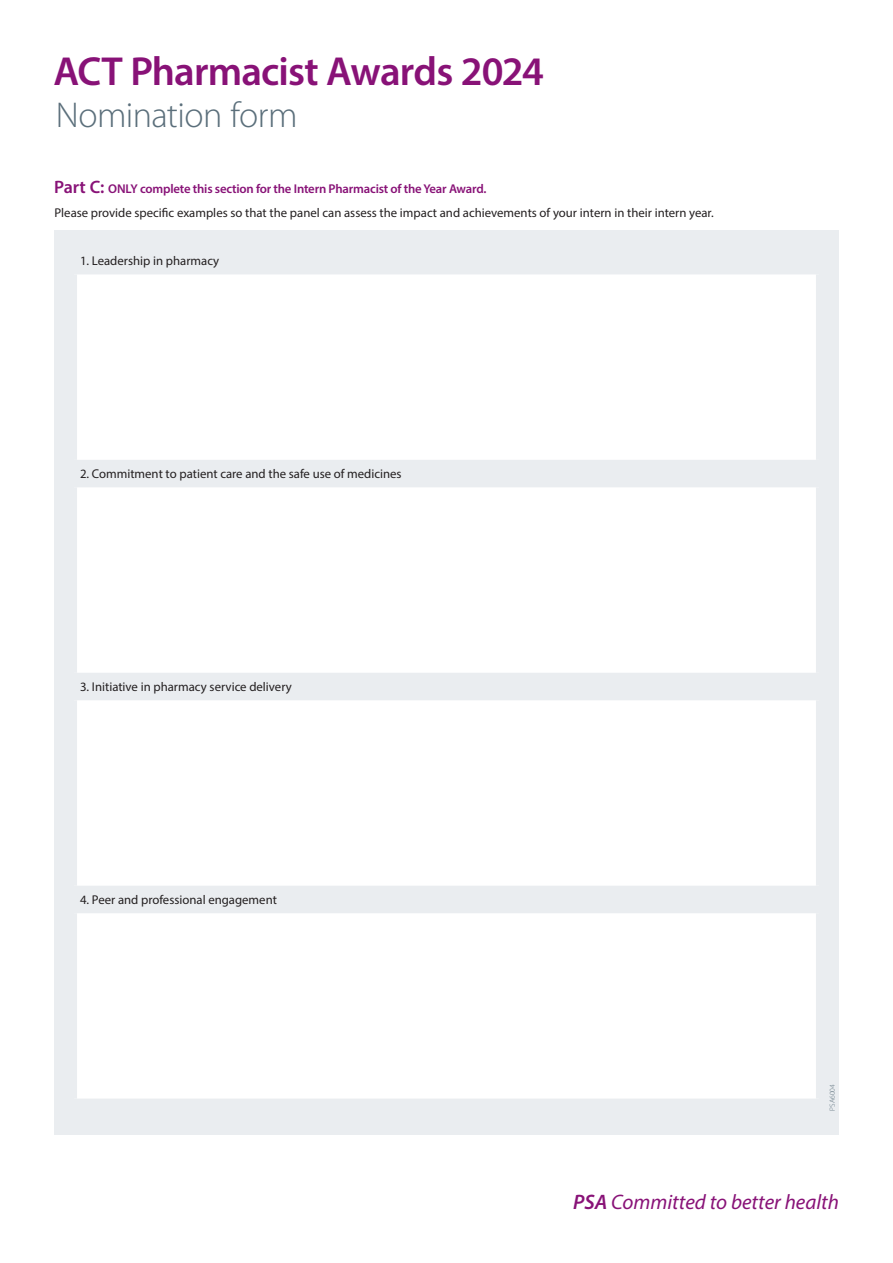
<style>
.page{position:relative;width:893px;height:1263px;background:#fff}
.page>*{position:absolute;margin:0;border:0;box-sizing:border-box;transform-origin:0 0}
.t1{font:600 40.65px "Myriad Pro";letter-spacing:-.02em;color:#881277}
.t2{font:300 36px "Myriad Pro";letter-spacing:-.015em;color:#5b6f7b}
.t3{font:italic 21px "Myriad Pro";color:#881277}
.body{font:12.75px "Myriad Pro";color:#231f20}
.body-2{font:600 12.75px "Myriad Pro";letter-spacing:-.015em;color:#881277}
.body-3{font:300 7.5px "Myriad Pro";color:#5b6f7b}
.s1{font-size:18px}
.s2{font-weight:600}
</style>
<div class="page">
<div style="left:54px;top:230px;width:785px;height:904px;background:#eaedf0"></div>
<div style="left:77px;top:274px;width:739px;height:824px;background:#fff"></div>
<div style="left:71px;top:886px;width:751px;height:6px;background:#eaedf0"></div>
<div style="left:71px;top:907px;width:751px;height:6px;background:#eaedf0"></div>
<div style="left:71px;top:673px;width:751px;height:6px;background:#eaedf0"></div>
<div style="left:71px;top:694px;width:751px;height:6px;background:#eaedf0"></div>
<div style="left:71px;top:460px;width:751px;height:6px;background:#eaedf0"></div>
<div style="left:71px;top:481px;width:751px;height:6px;background:#eaedf0"></div>
<p class="t1" style="left:53px;top:45px;width:492px">ACT Pharmacist Awards 2024</p>
<p class="t2" style="left:56px;top:95px;width:243px">Nomination form</p>
<p class="body-2" style="left:54px;top:180px;width:434px"><span class="s1">Part C:</span> ONLY complete this section for the Intern Pharmacist of the Year Award.</p>
<p class="body" style="left:55px;top:205px;width:661px">Please provide specific examples so that the panel can assess the impact and achievements of your intern in their intern year.</p>
<p class="body" style="left:80px;top:253px;width:141px">1. Leadership in pharmacy</p>
<p class="body" style="left:80px;top:466px;width:323px">2. Commitment to patient care and the safe use of medicines</p>
<p class="body" style="left:80px;top:679px;width:213px">3. Initiative in pharmacy service delivery</p>
<p class="body" style="left:80px;top:892px;width:198px">4. Peer and professional engagement</p>
<p class="body-3" style="left:828px;top:1111px;width:28px;rotate:-90deg">PSA6004</p>
<p class="t3" style="left:573px;top:1188px;width:267px"><span class="s2">PSA</span> Committed to better health</p>
</div>
